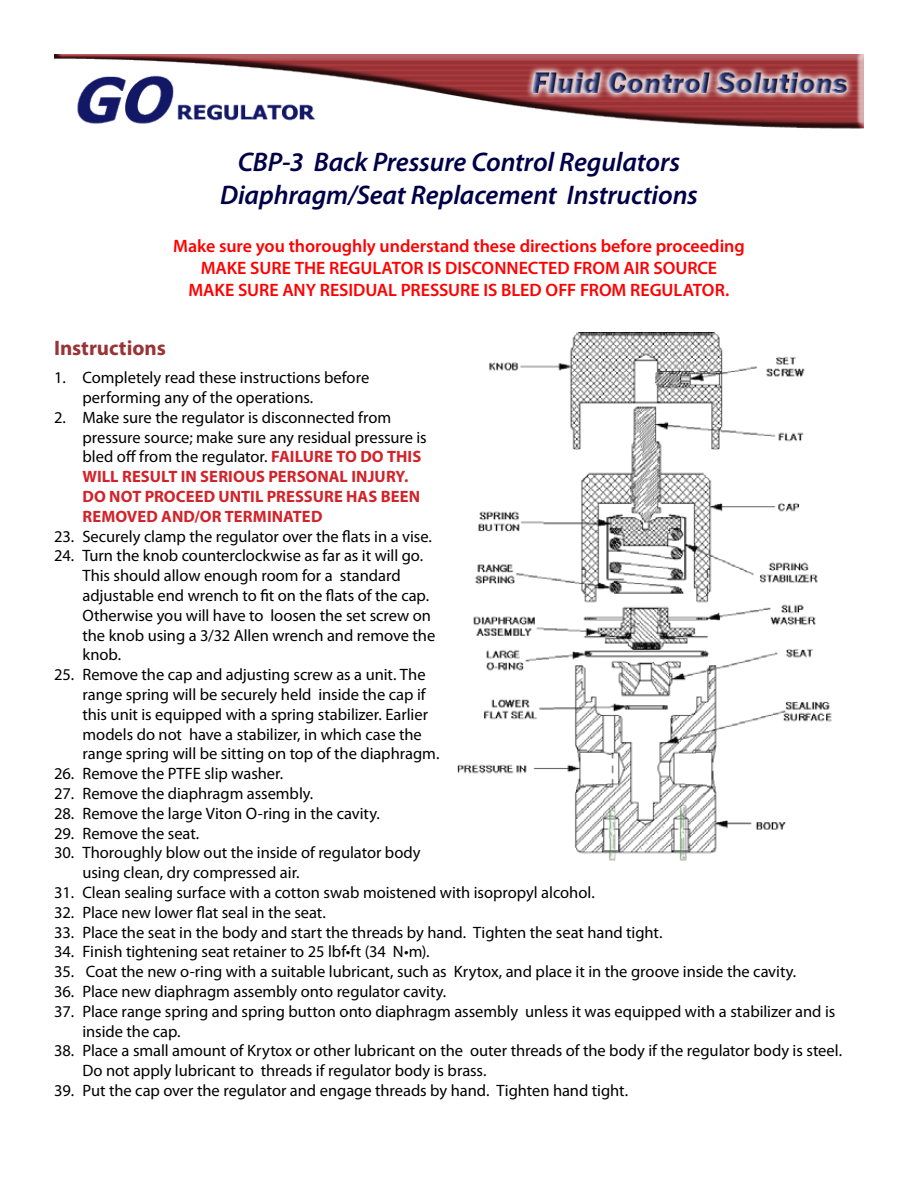
<style>
.page{position:relative;width:918px;height:1188px;background:#fff}
.page>*{position:absolute;margin:0;border:0;box-sizing:border-box;transform-origin:0 0}
.t1{font:italic 600 27px/32.4px "Myriad Pro";letter-spacing:-.005em;color:#000048;text-align:center}
.t2{font:700 21px "Myriad Pro";color:#9a3336}
.t3{font:600 18px/21.6px "Myriad Pro";letter-spacing:-.005em;color:#f00;text-align:center}
.t4{font:16.5px/19.8px "Myriad Pro";letter-spacing:-.005em;color:#000}
.s1{font-weight:700;color:#d2232a}
</style>
<div class="page">
<img style="left:54px;top:54px;width:810px;height:75px">
<img style="left:458px;top:333px;width:374px;height:528px">
<h1 class="t1" style="left:220px;top:146px;width:479px">CBP-3 Back Pressure Control Regulators<br>Diaphragm/Seat Replacement Instructions</h1>
<p class="t3" style="left:173px;top:235px;width:573px">Make sure you thoroughly understand these directions before proceeding<br>MAKE SURE THE REGULATOR IS DISCONNECTED FROM AIR SOURCE<br>MAKE SURE ANY RESIDUAL PRESSURE IS BLED OFF FROM REGULATOR.</p>
<p class="t2" style="left:54px;top:334px;width:113px">Instructions</p>
<p class="t4" style="left:82px;top:367px;width:346px">Completely read these instructions before performing any of the operations.<br>Make sure the regulator is disconnected from pressure source; make sure any residual pressure is bled off from the regulator. <span class="s1">FAILURE TO DO THIS WILL RESULT IN SERIOUS PERSONAL INJURY.<br>DO NOT PROCEED UNTIL PRESSURE HAS BEEN REMOVED AND/OR TERMINATED</span></p>
<p class="t4" style="left:82px;top:526px;width:761px">Securely clamp the regulator over the flats in a vise.<br>Turn the knob counterclockwise as far as it will go.<br>This should allow enough room for a standard<br>adjustable end wrench to fit on the flats of the cap.<br>Otherwise you will have to loosen the set screw on<br>the knob using a 3/32 Allen wrench and remove the<br>knob.<br>Remove the cap and adjusting screw as a unit. The<br>range spring will be securely held inside the cap if<br>this unit is equipped with a spring stabilizer. Earlier<br>models do not have a stabilizer, in which case the<br>range spring will be sitting on top of the diaphragm.<br>Remove the PTFE slip washer.<br>Remove the diaphragm assembly.<br>Remove the large Viton O-ring in the cavity.<br>Remove the seat.<br>Thoroughly blow out the inside of regulator body<br>using clean, dry compressed air.<br>Clean sealing surface with a cotton swab moistened with isopropyl alcohol.<br>Place new lower flat seal in the seat.<br>Place the seat in the body and start the threads by hand. Tighten the seat hand tight.<br>Finish tightening seat retainer to 25 lbf•ft (34 N•m).<br>Coat the new o-ring with a suitable lubricant, such as Krytox, and place it in the groove inside the cavity.<br>Place new diaphragm assembly onto regulator cavity.<br>Place range spring and spring button onto diaphragm assembly unless it was equipped with a stabilizer and is inside the cap.<br>Place a small amount of Krytox or other lubricant on the outer threads of the body if the regulator body is steel.<br>Do not apply lubricant to threads if regulator body is brass.<br>Put the cap over the regulator and engage threads by hand. Tighten hand tight.</p>
<p class="t4" style="left:54px;top:367px;width:13px">1.</p>
<p class="t4" style="left:54px;top:407px;width:13px">2.</p>
<p class="t4" style="left:54px;top:526px;width:22px">23.<br>24.</p>
<p class="t4" style="left:54px;top:664px;width:22px">25.</p>
<p class="t4" style="left:54px;top:763px;width:22px;text-align:justify">26.<br>27.<br>28.<br>29.<br>30.</p>
<p class="t4" style="left:54px;top:882px;width:22px;text-align:justify">31.<br>32.<br>33.<br>34.<br>35.<br>36.<br>37.</p>
<p class="t4" style="left:54px;top:1041px;width:22px">38.</p>
<p class="t4" style="left:54px;top:1080px;width:22px">39.</p>
</div>
